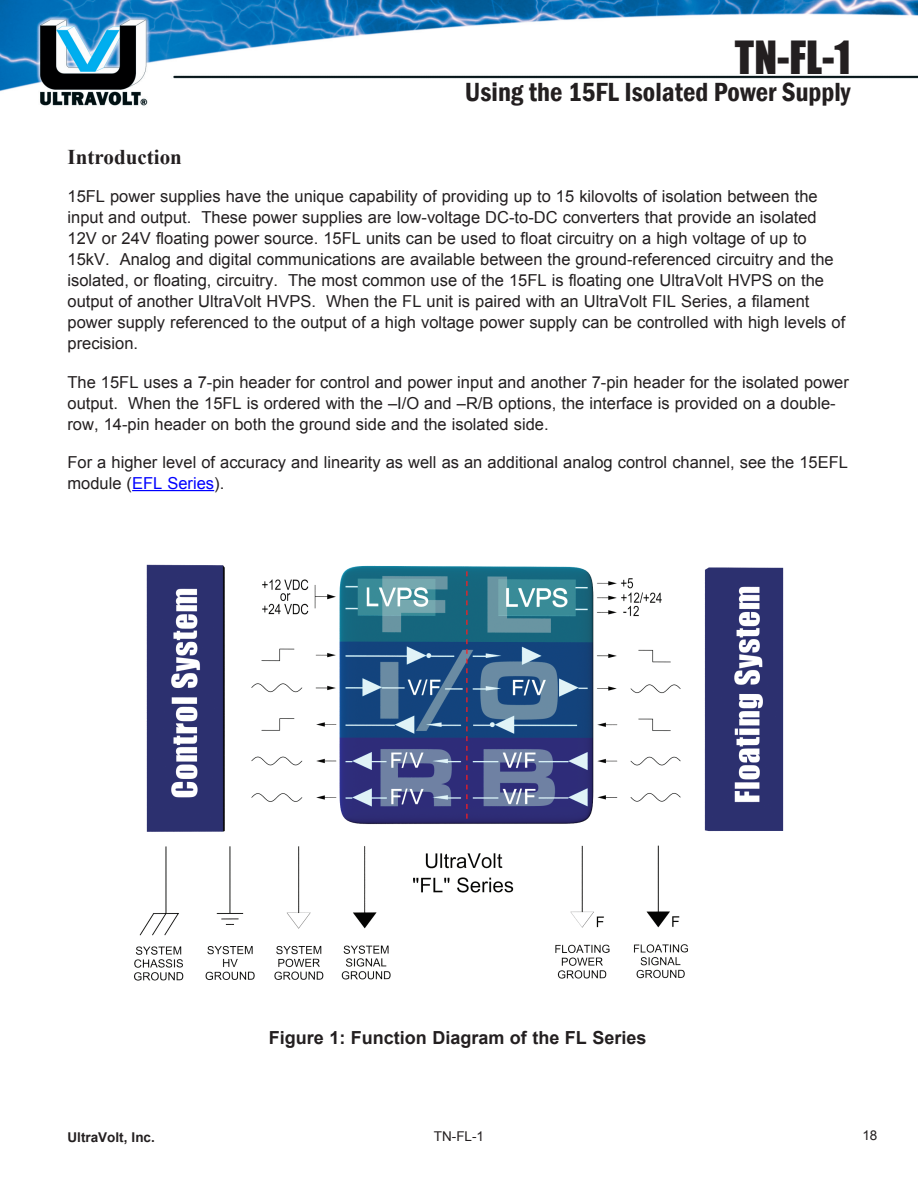
<style>
.page{position:relative;width:918px;height:1188px;background:#fff}
.page>*{position:absolute;margin:0;border:0;box-sizing:border-box;transform-origin:0 0}
.t1{font:42px "Impact";color:#231f20}
.t2{font:600 condensed 27px "Franklin Gothic";color:#231f20}
.Subheads{font:700 21px "Times New Roman";color:#231f20}
.t3{font:700 18px "Arial";color:#231f20}
.Subheads-2{font:16.5px/21px "Arial";color:#231f20}
.t4{font:700 13.5px "Arial";color:#231f20}
.t5{font:13.5px "Arial";color:#231f20}
.s1{color:#00f}
</style>
<div class="page">
<img style="left:132px;top:490px;width:652px;height:491px">
<img style="left:0;top:0;width:918px;height:106px">
<hr style="left:132px;top:490px;width:82px;height:1px;background:#00f">
<p class="t1" style="left:735px;top:25px;width:117px">TN-FL-1</p>
<p class="t2" style="left:465px;top:74px;width:387px">Using the 15FL Isolated Power Supply</p>
<p class="Subheads" style="left:68px;top:142px;width:116px">Introduction</p>
<p class="Subheads-2" style="left:68px;top:186px;width:779px">15FL power supplies have the unique capability of providing up to 15 kilovolts of isolation between the input and output. These power supplies are low-voltage DC-to-DC converters that provide an isolated 12V or 24V floating power source. 15FL units can be used to float circuitry on a high voltage of up to 15kV. Analog and digital communications are available between the ground-referenced circuitry and the isolated, or floating, circuitry. The most common use of the 15FL is floating one UltraVolt HVPS on the output of another UltraVolt HVPS. When the FL unit is paired with an UltraVolt FIL Series, a filament power supply referenced to the output of a high voltage power supply can be controlled with high levels of precision.</p>
<p class="Subheads-2" style="left:68px;top:371px;width:783px">The 15FL uses a 7-pin header for control and power input and another 7-pin header for the isolated power output. When the 15FL is ordered with the –I/O and –R/B options, the interface is provided on a double&shy;row, 14-pin header on both the ground side and the isolated side.</p>
<p class="Subheads-2" style="left:68px;top:452px;width:782px">For a higher level of accuracy and linearity as well as an additional analog control channel, see the 15EFL module (<span class="s1">EFL Series</span>).</p>
<p class="t3" style="left:269px;top:1026px;width:379px">Figure 1: Function Diagram of the FL Series</p>
<p class="t4" style="left:68px;top:1128px;width:89px">UltraVolt, Inc.</p>
<p class="t5" style="left:434px;top:1127px;width:52px">TN-FL-1</p>
<p class="t5" style="left:862px;top:1126px;width:17px">18</p>
</div>
